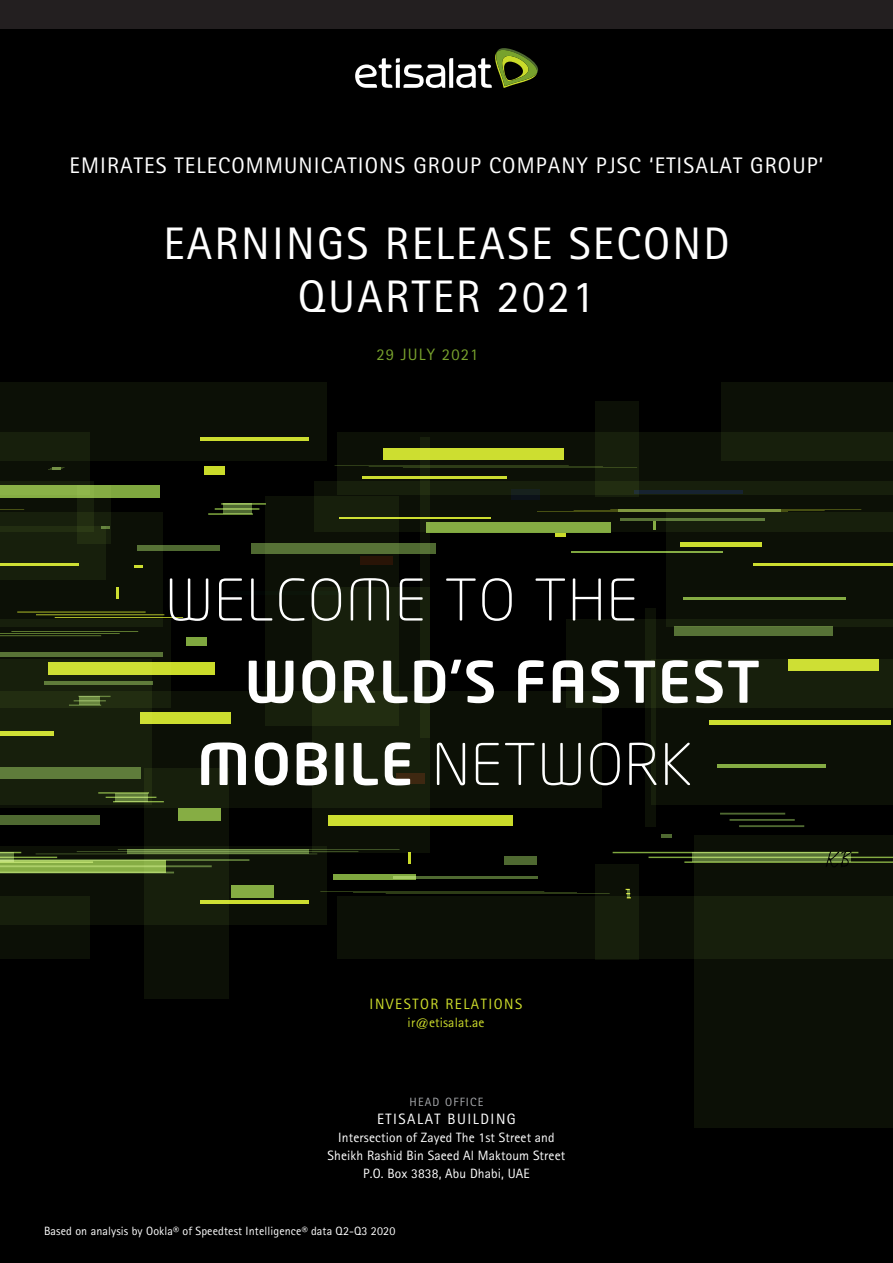
<style>
.page{position:relative;width:893px;height:1263px;background:#231f20}
.page>*{position:absolute;margin:0;border:0;box-sizing:border-box;transform-origin:0 0}
.t1{font:300 56.7px "Neo Tech Alt";letter-spacing:.025em;color:#fff}
.t2{font:500 56.7px "Neo Tech Alt";letter-spacing:.025em;color:#fff}
.t3{font:45.6px/52.5px "Rotis Sans Serif";letter-spacing:.05em;color:#fff;text-align:center}
.t4{font:22.5px "Rotis Sans Serif";letter-spacing:.05em;color:#fff}
.Sub_Heading{font:16.5px "Rotis Sans Serif";letter-spacing:.075em;color:#78a22d}
.t5{font:15px "Rotis Sans Serif";letter-spacing:.1em;color:#cddc2b}
.t6{font:15px "Rotis Sans Serif";letter-spacing:.1em;color:#fff}
.t7{font:13.5px "Rotis Sans Serif";letter-spacing:.01em;color:#fff}
.t8{font:13.5px "Rotis Sans Serif";letter-spacing:.01em;color:#cddc2b}
.t9{font:12px "Rotis Sans Serif";letter-spacing:.01em;color:#fff}
.t10{font:12px "Rotis Sans Serif";letter-spacing:.1em;color:#a6a8ab}
.s1{font-weight:500}
</style>
<div class="page">
<div style="left:0;top:30px;width:893px;height:1233px;background:#000"></div>
<div style="left:0;top:485px;width:159px;height:13px;background:#7fa73f"></div>
<div style="left:204px;top:466px;width:21px;height:9px;background:#cadb2a"></div>
<div style="left:186px;top:637px;width:21px;height:9px;background:#7fa73f"></div>
<hr style="left:555px;top:533px;width:11px;height:4px;background:#cadb2a">
<div style="left:596px;top:401px;width:43px;height:96px;background:#0c1006"></div>
<div style="left:251px;top:543px;width:185px;height:11px;background:#4f6931"></div>
<div style="left:0;top:432px;width:90px;height:63px;background:#0c1006"></div>
<hr style="left:335px;top:465px;width:234px;height:1px;background:#7fa73f">
<svg style="left:0;top:481px;width:94px;height:32px"></svg>
<div style="left:426px;top:522px;width:184px;height:11px;background:#7fa73f"></div>
<svg style="left:0;top:513px;width:163px;height:106px;fill:#0c1006"></svg>
<div style="left:0;top:383px;width:327px;height:78px;background:linear-gradient(to right,#0d1207,#141807)"></div>
<svg style="left:265px;top:496px;width:134px;height:195px;fill:#0c1006"></svg>
<svg style="left:338px;top:432px;width:555px;height:49px;fill:#0c1006"></svg>
<svg style="left:134px;top:565px;width:9px;height:3px"></svg>
<svg style="left:48px;top:467px;width:17px;height:3px"></svg>
<svg style="left:78px;top:486px;width:33px;height:58px"></svg>
<svg style="left:117px;top:587px;width:2px;height:12px"></svg>
<svg style="left:408px;top:853px;width:2px;height:11px"></svg>
<svg style="left:420px;top:437px;width:10px;height:254px"></svg>
<svg style="left:0;top:509px;width:24px;height:3px"></svg>
<div style="left:48px;top:662px;width:166px;height:12px;background:#cadb2a"></div>
<div style="left:383px;top:448px;width:180px;height:12px;background:#cadb2a"></div>
<div style="left:223px;top:504px;width:28px;height:10px;background:#4f6931"></div>
<hr style="left:208px;top:513px;width:45px;height:2px;background:#7fa73f">
<hr style="left:215px;top:508px;width:44px;height:2px;background:#7fa73f">
<hr style="left:221px;top:503px;width:45px;height:2px;background:#7fa73f">
<svg style="left:312px;top:587px;width:117px;height:266px;fill:#171f0c"></svg>
<svg style="left:314px;top:481px;width:579px;height:51px"></svg>
<svg style="left:0;top:619px;width:171px;height:72px;fill:#0c1006"></svg>
<div style="left:144px;top:769px;width:84px;height:230px;background:#0c1006"></div>
<svg style="left:653px;top:521px;width:3px;height:8px"></svg>
<div style="left:645px;top:609px;width:11px;height:218px;background:#0c1006"></div>
<div style="left:137px;top:545px;width:83px;height:6px;background:#4f6931"></div>
<hr style="left:55px;top:617px;width:128px;height:1px;background:#cadb2a">
<hr style="left:36px;top:614px;width:128px;height:1px;background:#cadb2a">
<hr style="left:17px;top:612px;width:129px;height:1px;background:#cadb2a">
<svg style="left:0;top:659px;width:152px;height:32px;fill:#171f0c"></svg>
<svg style="left:0;top:691px;width:601px;height:117px"></svg>
<div style="left:328px;top:815px;width:184px;height:11px;background:#cadb2a"></div>
<hr style="left:661px;top:834px;width:11px;height:4px;background:#4f6931">
<div style="left:596px;top:864px;width:43px;height:96px;background:#0c1006"></div>
<svg style="left:667px;top:513px;width:226px;height:106px;fill:#0c1006"></svg>
<div style="left:721px;top:383px;width:172px;height:78px;background:linear-gradient(to right,#101608,#101608)"></div>
<hr style="left:620px;top:518px;width:145px;height:3px;background:#4f6931">
<div style="left:0;top:815px;width:100px;height:9px;background:#4f6931"></div>
<hr style="left:537px;top:511px;width:251px;height:1px;background:#cadb2a">
<hr style="left:574px;top:510px;width:251px;height:1px;background:#cadb2a">
<hr style="left:610px;top:509px;width:251px;height:1px;background:#cadb2a">
<div style="left:0;top:767px;width:141px;height:12px;background:#5f7c3b"></div>
<hr style="left:572px;top:551px;width:151px;height:2px;background:#7fa73f">
<svg style="left:265px;top:591px;width:74px;height:4px"></svg>
<svg style="left:566px;top:619px;width:327px;height:89px;fill:#0c1006"></svg>
<div style="left:333px;top:875px;width:83px;height:5px;background:#7fa73f"></div>
<svg style="left:651px;top:659px;width:242px;height:146px;fill:#0c1006"></svg>
<div style="left:709px;top:720px;width:182px;height:5px;background:#cadb2a"></div>
<hr style="left:0;top:652px;width:163px;height:4px;background:#587336">
<hr style="left:393px;top:876px;width:144px;height:2px;background:#4f6931">
<hr style="left:386px;top:893px;width:224px;height:1px;background:#7fa73f">
<hr style="left:353px;top:892px;width:224px;height:1px;background:#7fa73f">
<hr style="left:320px;top:891px;width:224px;height:1px;background:#7fa73f">
<div style="left:0;top:896px;width:90px;height:62px;background:#0c1006"></div>
<svg style="left:0;top:846px;width:327px;height:78px;fill:#0c1006"></svg>
<div style="left:504px;top:856px;width:32px;height:8px;background:#4f6931"></div>
<div style="left:338px;top:896px;width:555px;height:62px;background:linear-gradient(to bottom,#0d1207,#0d1207)"></div>
<svg style="left:692px;top:853px;width:2px;height:8px"></svg>
<hr style="left:684px;top:861px;width:209px;height:2px;background:#7fa73f">
<hr style="left:648px;top:857px;width:245px;height:1px;background:#7fa73f">
<hr style="left:613px;top:852px;width:245px;height:1px;background:#7fa73f">
<div style="left:179px;top:809px;width:42px;height:12px;background:#86ad44"></div>
<hr style="left:739px;top:825px;width:65px;height:2px;background:#4f6931">
<hr style="left:729px;top:819px;width:66px;height:2px;background:#4f6931">
<hr style="left:720px;top:813px;width:65px;height:1px;background:#4f6931">
<svg style="left:0;top:861px;width:166px;height:10px"></svg>
<hr style="left:0;top:871px;width:174px;height:2px;background:#4f6931">
<hr style="left:0;top:865px;width:212px;height:2px;background:#4f6931">
<hr style="left:0;top:859px;width:249px;height:2px;background:#4f6931">
<svg style="left:694px;top:835px;width:199px;height:293px;fill:#0c1006"></svg>
<svg style="left:355px;top:48px;width:183px;height:40px"></svg>
<img style="left:823px;top:835px;width:31px;height:57px">
<p class="t4" style="left:70px;top:152px;width:755px">EMIRATES TELECOMMUNICATIONS GROUP COMPANY PJSC ‘ETISALAT GROUP’</p>
<p class="t3" style="left:163px;top:217px;width:568px">EARNINGS RELEASE SECOND<br>QUARTER 2021</p>
<p class="Sub_Heading" style="left:376px;top:345px;width:104px">29 JULY 2021</p>
<p class="t1" style="left:165px;top:566px;width:474px">WELCOME TO THE</p>
<p class="t2" style="left:244px;top:646px;width:517px">WORLD’S FASTEST</p>
<p class="t1" style="left:197px;top:730px;width:496px"><span class="s1">MOBILE</span> NETWORK</p>
<p class="t5" style="left:370px;top:995px;width:154px">INVESTOR RELATIONS</p>
<p class="t8" style="left:408px;top:1015px;width:78px">ir@etisalat.ae</p>
<p class="t10" style="left:409px;top:1095px;width:76px">HEAD OFFICE</p>
<p class="t6" style="left:377px;top:1110px;width:140px">ETISALAT BUILDING</p>
<p class="t7" style="left:338px;top:1129px;width:218px">Intersection of Zayed The 1st Street and</p>
<p class="t7" style="left:328px;top:1147px;width:239px">Sheikh Rashid Bin Saeed Al Maktoum Street</p>
<p class="t7" style="left:363px;top:1165px;width:168px">P.O. Box 3838, Abu Dhabi, UAE</p>
<p class="t9" style="left:44px;top:1224px;width:353px">Based on analysis by Ookla® of Speedtest Intelligence® data Q2-Q3 2020</p>
</div>
